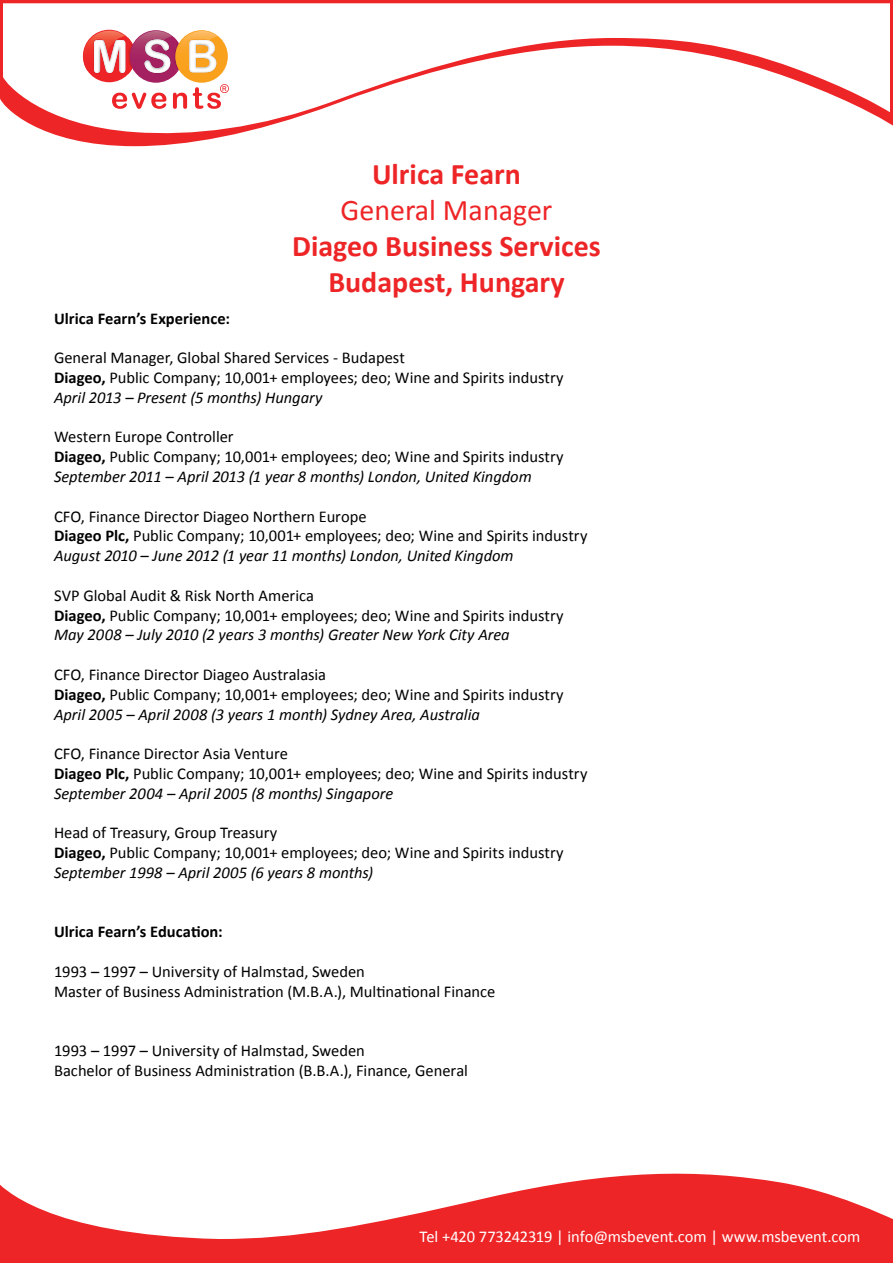
<style>
.page{position:relative;width:893px;height:1263px;background:#fff}
.page>*{position:absolute;margin:0;border:0;box-sizing:border-box;transform-origin:0 0}
.t1{font:700 30px/36px "Calibri";color:#ee2527;text-align:center}
.t2{font:30px "Calibri";color:#ee2527}
.t3{font:16.5px/19.8px "Calibri";color:#000}
.t4{font:16.5px "Calibri";letter-spacing:-.005em;color:#fff}
.t5{font:700 16.5px "Calibri";color:#000}
.s1{font-weight:700}
.s2{font-style:italic}
</style>
<div class="page">
<svg style="left:0;top:1173px;width:893px;height:90px;fill:#ee2527"></svg>
<svg style="left:0;top:0;width:893px;height:146px"></svg>
<div style="left:83px;top:30px;width:52px;height:52px;background:#ed2327;border-radius:50%"></div>
<img style="left:83px;top:31px;width:42px;height:40px">
<img style="left:128px;top:38px;width:5px;height:36px">
<div style="left:130px;top:30px;width:52px;height:53px;background:#a52061;border-radius:50%"></div>
<img style="left:130px;top:31px;width:42px;height:40px">
<img style="left:173px;top:37px;width:6px;height:39px">
<div style="left:175px;top:30px;width:53px;height:53px;background:#f9a11d;border-radius:50%"></div>
<img style="left:176px;top:31px;width:42px;height:40px">
<svg style="left:112px;top:93px;width:54px;height:16px"></svg>
<svg style="left:173px;top:93px;width:14px;height:16px"></svg>
<svg style="left:193px;top:84px;width:36px;height:25px"></svg>
<svg style="left:191px;top:40px;width:26px;height:33px"></svg>
<svg style="left:144px;top:39px;width:27px;height:32px"></svg>
<svg style="left:125px;top:42px;width:1px;height:29px"></svg>
<img style="left:145px;top:39px;width:25px;height:34px">
<img style="left:189px;top:40px;width:27px;height:32px">
<img style="left:94px;top:40px;width:31px;height:33px">
<h1 class="t1" style="left:372px;top:156px;width:150px">Ulrica Fearn</h1>
<h1 class="t2" style="left:341px;top:191px;width:213px">General Manager</h1>
<h1 class="t1" style="left:292px;top:228px;width:310px">Diageo Business Services<br>Budapest, Hungary</h1>
<p class="t5" style="left:54px;top:307px;width:177px">Ulrica Fearn’s Experience:</p>
<p class="t3" style="left:54px;top:348px;width:511px">General Manager, Global Shared Services - Budapest<br><span class="s1">Diageo,</span> Public Company; 10,001+ employees; deo; Wine and Spirits industry<br><span class="s2">April 2013 – Present (5 months) Hungary</span></p>
<p class="t3" style="left:54px;top:427px;width:511px">Western Europe Controller<br><span class="s1">Diageo,</span> Public Company; 10,001+ employees; deo; Wine and Spirits industry<br><span class="s2">September 2011 – April 2013 (1 year 8 months) London, United Kingdom</span></p>
<p class="t3" style="left:54px;top:506px;width:535px">CFO, Finance Director Diageo Northern Europe<br><span class="s1">Diageo Plc,</span> Public Company; 10,001+ employees; deo; Wine and Spirits industry<br><span class="s2">August 2010 – June 2012 (1 year 11 months) London, United Kingdom</span></p>
<p class="t3" style="left:54px;top:585px;width:511px">SVP Global Audit &amp; Risk North America<br><span class="s1">Diageo,</span> Public Company; 10,001+ employees; deo; Wine and Spirits industry<br><span class="s2">May 2008 – July 2010 (2 years 3 months) Greater New York City Area</span></p>
<p class="t3" style="left:54px;top:665px;width:511px">CFO, Finance Director Diageo Australasia<br><span class="s1">Diageo,</span> Public Company; 10,001+ employees; deo; Wine and Spirits industry<br><span class="s2">April 2005 – April 2008 (3 years 1 month) Sydney Area, Australia</span></p>
<p class="t3" style="left:54px;top:744px;width:535px">CFO, Finance Director Asia Venture<br><span class="s1">Diageo Plc,</span> Public Company; 10,001+ employees; deo; Wine and Spirits industry<br><span class="s2">September 2004 – April 2005 (8 months) Singapore</span></p>
<p class="t3" style="left:54px;top:823px;width:511px">Head of Treasury, Group Treasury<br><span class="s1">Diageo,</span> Public Company; 10,001+ employees; deo; Wine and Spirits industry<br><span class="s2">September 1998 – April 2005 (6 years 8 months)</span></p>
<p class="t5" style="left:54px;top:921px;width:170px">Ulrica Fearn’s Education:</p>
<p class="t3" style="left:54px;top:962px;width:443px">1993 – 1997 – University of Halmstad, Sweden<br>Master of Business Administration (M.B.A.), Multinational Finance</p>
<p class="t3" style="left:54px;top:1041px;width:415px">1993 – 1997 – University of Halmstad, Sweden<br>Bachelor of Business Administration (B.B.A.), Finance, General</p>
<p class="t4" style="left:419px;top:1226px;width:442px">Tel +420 773242319 | info@msbevent.com | www.msbevent.com</p>
</div>
